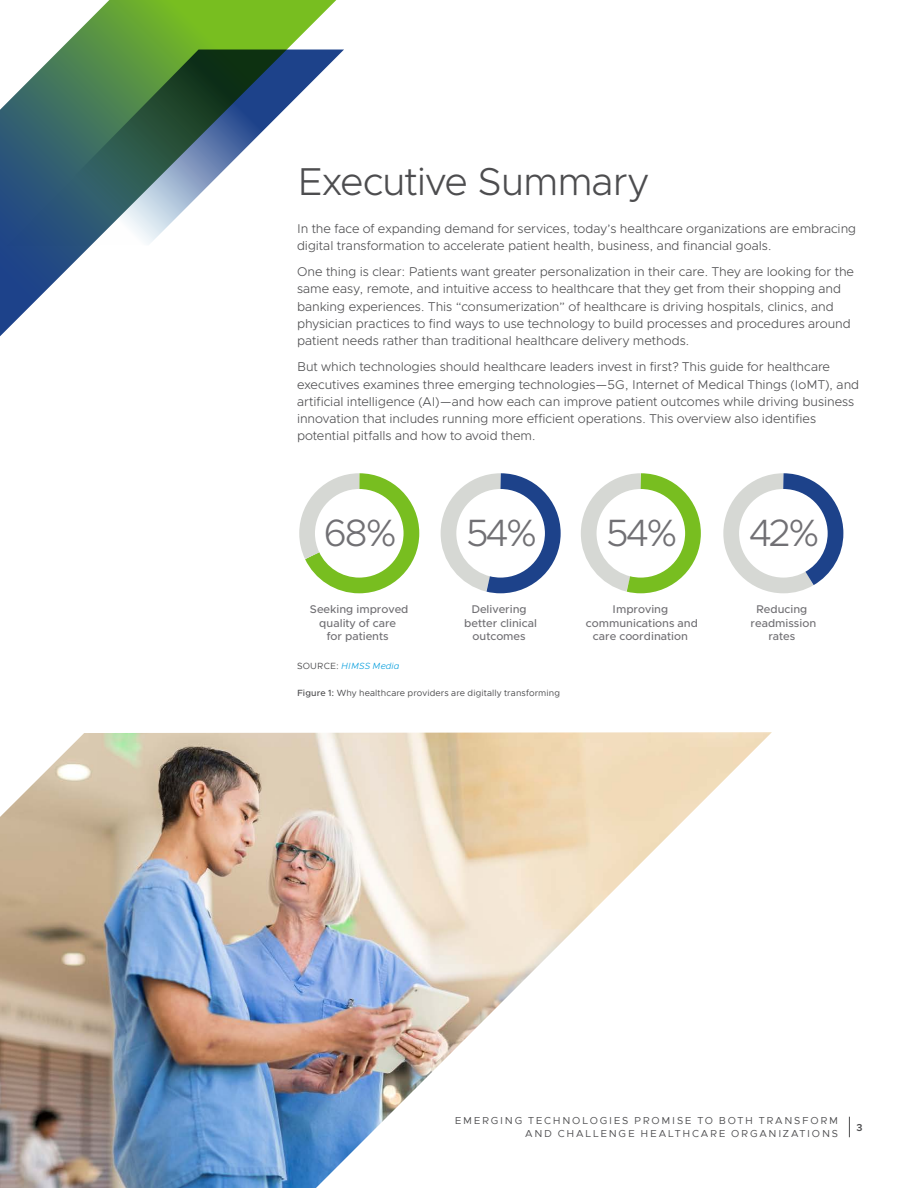
<style>
.page{position:relative;width:918px;height:1188px;background:#fff}
.page>*{position:absolute;margin:0;border:0;box-sizing:border-box;transform-origin:0 0}
._1a__MAIN_TITLE{font:300 39px "Metropolis";letter-spacing:-.02em;color:#4d4d4f}
.t1{font:300 38.25px "Metropolis";letter-spacing:-.06em;color:#717074}
._3a__BODY_TEXT{font:300 12.75px/17.2px "Metropolis";color:#4d4d4f}
.t2{font:500 11.25px/13.5px "Metropolis";color:#717074;text-align:center}
.t3{font:10.2px/13.5px "Metropolis";letter-spacing:.17em;color:#4d4d4f;text-align:right}
.t4{font:600 10.2px "Metropolis";color:#4d4d4f}
._7a__CAPTION_BODY{font:9px "Metropolis";letter-spacing:.015em;color:#4d4d4f}
._7a__CAPTION_BODY-2{font:italic 300 9px "Metropolis";letter-spacing:.015em;color:#009cdc}
.s1{font-weight:400;font-style:normal;color:#4d4d4f}
.s2{font-weight:500}
</style>
<div class="page">
<svg style="left:849px;top:1117px;width:1px;height:20px"></svg>
<img style="left:0;top:732px;width:772px;height:456px">
<svg style="left:0;top:0;width:344px;height:337px"></svg>
<svg style="left:5px;top:50px;width:339px;height:197px"></svg>
<svg style="left:299px;top:473px;width:121px;height:121px"></svg>
<svg style="left:440px;top:473px;width:261px;height:121px"></svg>
<svg style="left:723px;top:473px;width:121px;height:121px"></svg>
<p class="_1a__MAIN_TITLE" style="left:297px;top:158px;width:353px">Executive Summary</p>
<p class="_3a__BODY_TEXT" style="left:297px;top:220px;width:561px">In the face of expanding demand for services, today’s healthcare organizations are embracing digital transformation to accelerate patient health, business, and financial goals.</p>
<p class="_3a__BODY_TEXT" style="left:297px;top:263px;width:559px">One thing is clear: Patients want greater personalization in their care. They are looking for the same easy, remote, and intuitive access to healthcare that they get from their shopping and banking experiences. This “consumerization” of healthcare is driving hospitals, clinics, and physician practices to find ways to use technology to build processes and procedures around patient needs rather than traditional healthcare delivery methods.</p>
<p class="_3a__BODY_TEXT" style="left:297px;top:358px;width:564px">But which technologies should healthcare leaders invest in first? This guide for healthcare executives examines three emerging technologies—5G, Internet of Medical Things (IoMT), and artificial intelligence (AI)—and how each can improve patient outcomes while driving business innovation that includes running more efficient operations. This overview also identifies potential pitfalls and how to avoid them.</p>
<p class="t1" style="left:324px;top:509px;width:75px">68%</p>
<p class="t2" style="left:310px;top:603px;width:100px">Seeking improved quality of care<br>for patients</p>
<p class="t1" style="left:466px;top:509px;width:73px">54%</p>
<p class="t1" style="left:606px;top:509px;width:73px">54%</p>
<p class="t1" style="left:749px;top:509px;width:72px">42%</p>
<p class="t2" style="left:464px;top:603px;width:74px">Delivering better clinical outcomes</p>
<p class="t2" style="left:586px;top:603px;width:114px">Improving communications and care coordination</p>
<p class="t2" style="left:751px;top:603px;width:67px">Reducing readmission rates</p>
<p class="_7a__CAPTION_BODY-2" style="left:297px;top:660px;width:104px"><span class="s1">SOURCE:</span> HIMSS Media</p>
<p class="_7a__CAPTION_BODY" style="left:297px;top:688px;width:265px"><span class="s2">Figure 1:</span> Why healthcare providers are digitally transforming</p>
<p class="t3" style="left:455px;top:1113px;width:385px">EMERGING TECHNOLOGIES PROMISE TO BOTH TRANSFORM<br>AND CHALLENGE HEALTHCARE ORGANIZATIONS</p>
<p class="t4" style="left:857px;top:1121px;width:8px">3</p>
</div>
